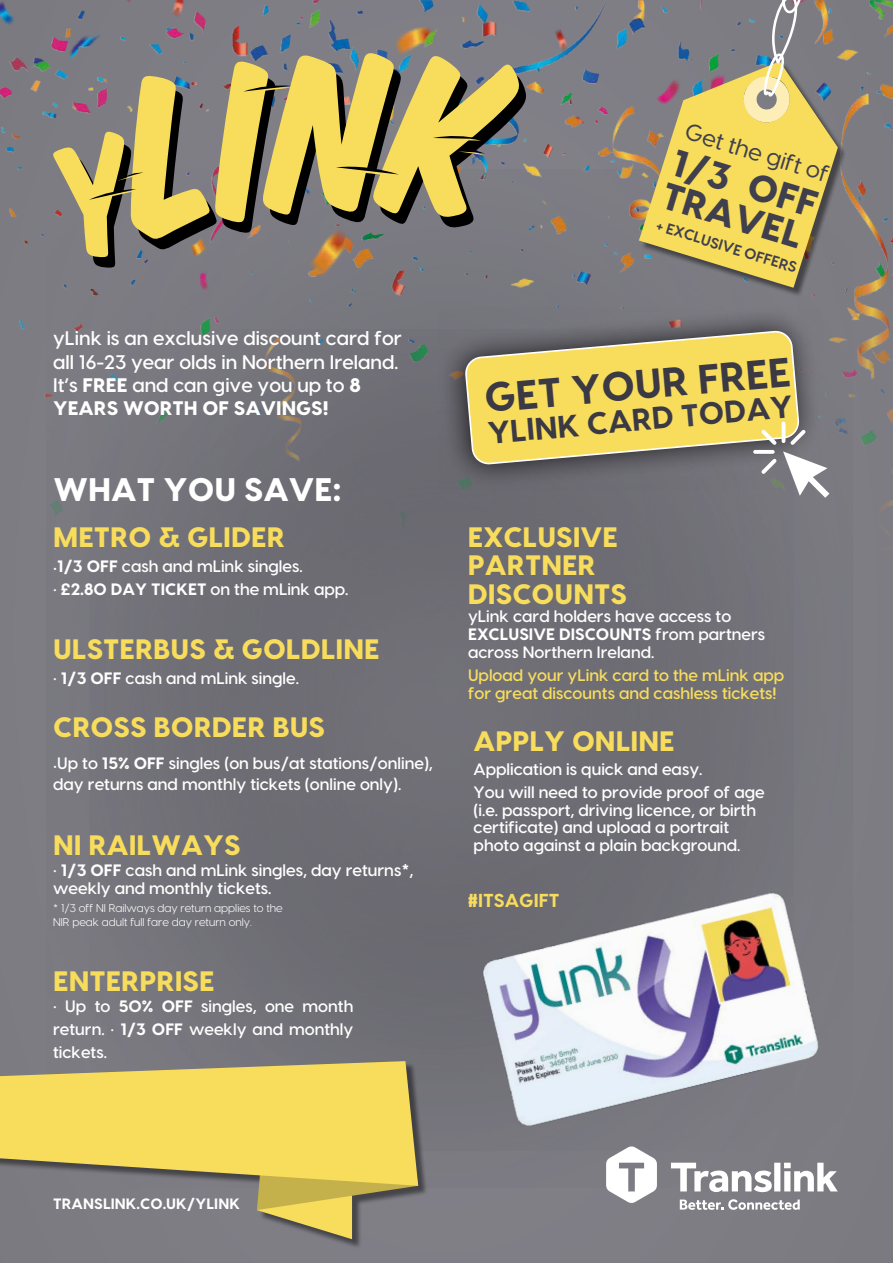
<style>
.page{position:relative;width:893px;height:1263px;background:#727179}
.page>*{position:absolute;margin:0;border:0;box-sizing:border-box;transform-origin:0 0}
.t1{font:800 40.95px "Visby CF";color:#3b3944}
.t2{font:800 37.5px/34.3px "Visby CF";color:#403f4d}
.t3{font:800 32.62px "Visby CF";color:#fff}
.t4{font:800 31.12px "Visby CF";color:#3b3944}
.t5{font:800 28.05px/28.1px "Visby CF";color:#f8dd5c}
.t6{font:500 23.33px "Visby CF";color:#403f4d}
.t7{font:600 19.65px/23.1px "Visby CF";color:#fff}
.t8{font:800 18.75px "Visby CF";color:#f8dd5c}
.t9{font:600 17.55px "Visby CF";color:#fff}
.t10{font:600 16.5px/23.1px "Visby CF";color:#fff;text-align:justify}
.t11{font:600 16.5px "Visby CF";color:#f8dd5c}
.t12{font:800 15px "Visby CF";letter-spacing:.005em;color:#fff}
.t13{font:700 15px "Visby CF";color:#403f4d}
.t14{font:11.25px "Visby CF";color:#fff}
.s1{font-weight:800}
.s2{color:#403f4d}
</style>
<div class="page">
<img style="left:0;top:0;width:893px;height:560px">
<svg style="left:52px;top:52px;width:474px;height:216px"></svg>
<img style="left:641px;top:65px;width:206px;height:231px">
<svg style="left:639px;top:61px;width:199px;height:227px;fill:#f8dd5c"></svg>
<svg style="left:741px;top:0;width:59px;height:125px"></svg>
<img style="left:332px;top:1063px;width:96px;height:184px">
<svg style="left:257px;top:1186px;width:161px;height:53px"></svg>
<svg style="left:0;top:1061px;width:418px;height:125px;background:#dfc95f"></svg>
<img style="left:438px;top:305px;width:384px;height:184px">
<svg style="left:465px;top:331px;width:364px;height:167px"></svg>
<img style="left:442px;top:862px;width:377px;height:287px">
<svg style="left:606px;top:1146px;width:231px;height:64px"></svg>
<div style="left:746px;top:172px;width:73px;height:45px;background:#f8dd5c"></div>
<p class="t7" style="left:53px;top:326px;width:350px">yLink is an exclusive discount card for all 16-23 year olds in Northern Ireland.<br>It’s <span class="s1">FREE</span> and can give you up to <span class="s1">8<br>YEARS WORTH OF SAVINGS!</span></p>
<p class="t3" style="left:53px;top:468px;width:290px">WHAT YOU SAVE:</p>
<p class="t5" style="left:53px;top:522px;width:233px">METRO &amp; GLIDER</p>
<p class="t9" style="left:53px;top:557px;width:5px">•</p>
<p class="t10" style="left:57px;top:553px;width:247px"><span class="s1">1/3 OFF</span> cash and mLink singles.</p>
<p class="t10" style="left:53px;top:576px;width:297px">• <span class="s1">£2.80 DAY TICKET</span> on the mLink app.</p>
<p class="t5" style="left:53px;top:634px;width:328px">ULSTERBUS &amp; GOLDLINE</p>
<p class="t10" style="left:53px;top:666px;width:247px">• <span class="s1">1/3 OFF</span> cash and mLink single.</p>
<p class="t5" style="left:53px;top:711px;width:273px">CROSS BORDER BUS</p>
<p class="t9" style="left:53px;top:754px;width:5px">•</p>
<p class="t10" style="left:57px;top:751px;width:377px">Up to <span class="s1">15% OFF</span> singles (on bus/at stations/online),</p>
<p class="t10" style="left:53px;top:772px;width:350px">day returns and monthly tickets (online only).</p>
<p class="t5" style="left:53px;top:829px;width:189px">NI RAILWAYS</p>
<p class="t10" style="left:53px;top:858px;width:362px">• <span class="s1">1/3 OFF</span> cash and mLink singles, day returns*,</p>
<p class="t10" style="left:53px;top:876px;width:220px">weekly and monthly tickets.</p>
<p class="t14" style="left:53px;top:901px;width:231px">* 1/3 off NI Railways day return applies to the</p>
<p class="t14" style="left:53px;top:914px;width:200px">NIR peak adult full fare day return only.</p>
<p class="t5" style="left:53px;top:965px;width:163px">ENTERPRISE</p>
<p class="t10" style="left:53px;top:994px;width:302px">• Up to <span class="s1">50% OFF</span> singles, one month return. • <span class="s1">1/3 OFF</span> weekly and monthly tickets.</p>
<p class="t6" style="left:690px;top:116px;width:151px;rotate:17deg">Get the gift of</p>
<p class="t2" style="left:678px;top:143px;width:147px;rotate:17deg">1/3<br>TRAVEL</p>
<p class="t13" style="left:660px;top:216px;width:148px;rotate:17deg">+ EXCLUSIVE OFFERS</p>
<p class="t1" style="left:482px;top:371px;width:308px;rotate:-5deg">GET YOUR FREE</p>
<p class="t4" style="left:486px;top:412px;width:307px;rotate:-5deg">YLINK CARD <span class="s2">T</span>ODAY</p>
<p class="t5" style="left:468px;top:522px;width:161px">EXCLUSIVE<br>PARTNER<br>DISCOUNTS</p>
<p class="t10" style="left:468px;top:606px;width:299px;line-height:18px;text-align:left">yLink card holders have access to<br><span class="s1">EXCLUSIVE DISCOUNTS</span> from partners across Northern Ireland.</p>
<p class="t11" style="left:468px;top:664px;width:318px">Upload your yLink card to the mLink app</p>
<p class="t11" style="left:468px;top:682px;width:310px">for great discounts and cashless tickets!</p>
<p class="t5" style="left:473px;top:725px;width:203px">APPLY ONLINE</p>
<p class="t10" style="left:473px;top:756px;width:230px">Application is quick and easy.</p>
<p class="t10" style="left:473px;top:779px;width:293px">You will need to provide proof of age</p>
<p class="t10" style="left:473px;top:797px;width:284px">(i.e. passport, driving licence, or birth</p>
<p class="t10" style="left:473px;top:815px;width:257px">certificate) and upload a portrait</p>
<p class="t10" style="left:473px;top:833px;width:268px">photo against a plain background.</p>
<p class="t8" style="left:468px;top:887px;width:93px">#ITSAGIFT</p>
<p class="t12" style="left:53px;top:1194px;width:188px">TRANSLINK.CO.UK/YLINK</p>
</div>
